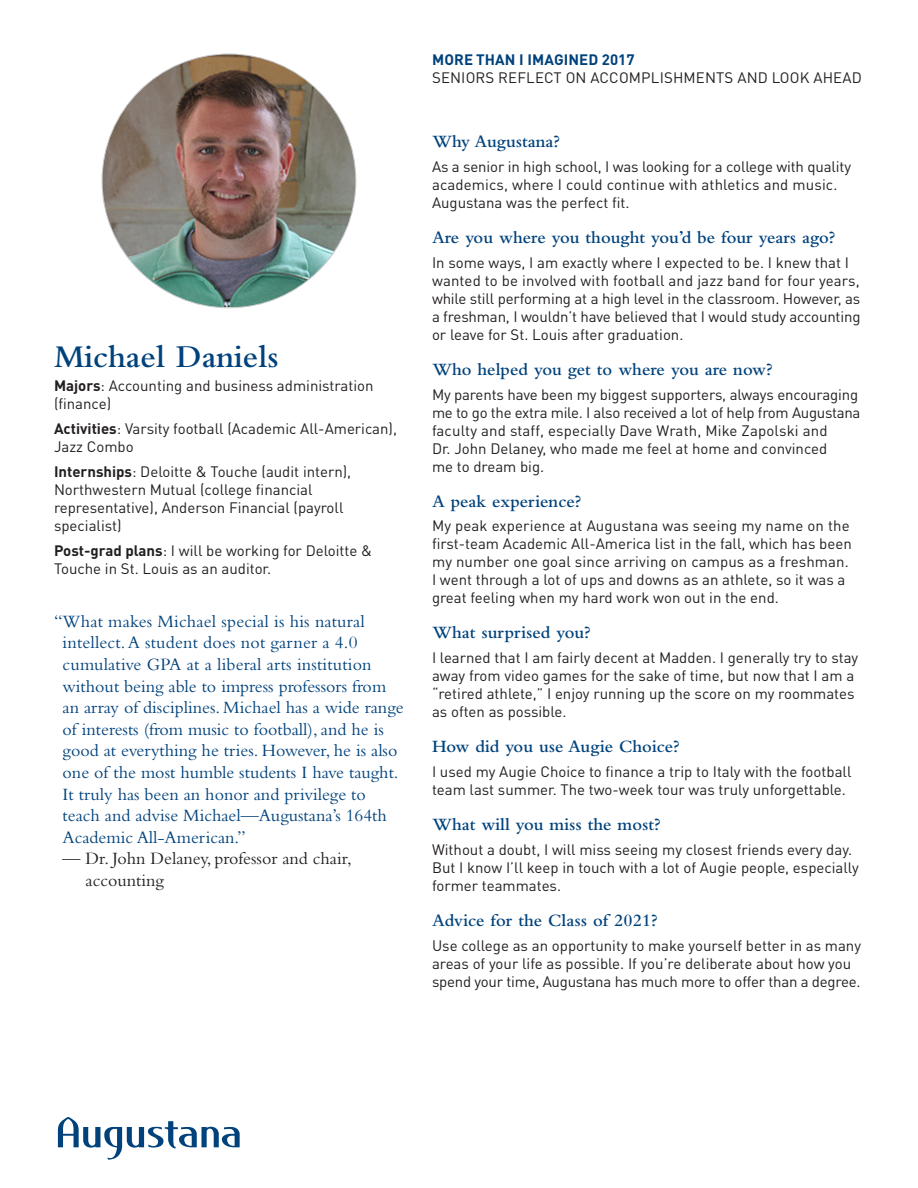
<style>
.page{position:relative;width:918px;height:1188px;background:#fff}
.page>*{position:absolute;margin:0;border:0;box-sizing:border-box;transform-origin:0 0}
.Subhead{font:600 33px "Bembo Std";color:#01427c}
.t1{font:18px/21.6px "Bembo Std";color:#01427c}
.Subhead-2{font:600 18px "Bembo Std";color:#01427c}
.t2{font:18px/21.6px "Bembo Std";color:#231f20}
.Body_Copy{font:15px/18px "DINOT";color:#231f20}
.t3{font:700 15px "DINOT";letter-spacing:.01em;color:#01427c}
.s1{font-weight:700}
</style>
<div class="page">
<svg style="left:58px;top:1117px;width:182px;height:43px"></svg>
<img style="left:102px;top:54px;width:254px;height:253px">
<p class="Subhead" style="left:54px;top:338px;width:226px">Michael Daniels</p>
<p class="Body_Copy" style="left:54px;top:376px;width:321px"><span class="s1">Majors</span>: Accounting and business administration (finance)</p>
<p class="Body_Copy" style="left:54px;top:419px;width:345px"><span class="s1">Activities</span>: Varsity football (Academic All-American),<br>Jazz Combo</p>
<p class="Body_Copy" style="left:54px;top:462px;width:299px"><span class="s1">Internships</span>: Deloitte &amp; Touche (audit intern), Northwestern Mutual (college financial representative), Anderson Financial (payroll specialist)</p>
<p class="Body_Copy" style="left:54px;top:541px;width:320px"><span class="s1">Post-grad plans</span>: I will be working for Deloitte &amp;<br>Touche in St. Louis as an auditor.</p>
<p class="t1" style="left:63px;top:610px;width:343px;text-indent:-9px">“What makes Michael special is his natural intellect. A student does not garner a 4.0 cumulative GPA at a liberal arts institution without being able to impress professors from an array of disciplines. Michael has a wide range of interests (from music to football), and he is good at everything he tries. However, he is also one of the most humble students I have taught.<br>It truly has been an honor and privilege to teach and advise Michael—Augustana’s 164th Academic All-American.”</p>
<p class="t2" style="left:86px;top:848px;width:268px;text-indent:-23px">— Dr. John Delaney, professor and chair, accounting</p>
<p class="t3" style="left:432px;top:50px;width:204px">MORE THAN I IMAGINED 2017</p>
<p class="Body_Copy" style="left:432px;top:68px;width:431px">SENIORS REFLECT ON ACCOMPLISHMENTS AND LOOK AHEAD</p>
<p class="Subhead-2" style="left:432px;top:131px;width:129px">Why Augustana?</p>
<p class="Body_Copy" style="left:432px;top:157px;width:421px">As a senior in high school, I was looking for a college with quality academics, where I could continue with athletics and music.<br>Augustana was the perfect fit.</p>
<p class="Subhead-2" style="left:432px;top:227px;width:405px">Are you where you thought you’d be four years ago?</p>
<p class="Body_Copy" style="left:432px;top:253px;width:430px">In some ways, I am exactly where I expected to be. I knew that I wanted to be involved with football and jazz band for four years, while still performing at a high level in the classroom. However, as a freshman, I wouldn’t have believed that I would study accounting or leave for St. Louis after graduation.</p>
<p class="Subhead-2" style="left:432px;top:359px;width:342px">Who helped you get to where you are now?</p>
<p class="Body_Copy" style="left:432px;top:385px;width:430px">My parents have been my biggest supporters, always encouraging me to go the extra mile. I also received a lot of help from Augustana faculty and staff, especially Dave Wrath, Mike Zapolski and<br>Dr. John Delaney, who made me feel at home and convinced<br>me to dream big.</p>
<p class="Subhead-2" style="left:432px;top:491px;width:151px">A peak experience?</p>
<p class="Body_Copy" style="left:432px;top:516px;width:421px">My peak experience at Augustana was seeing my name on the first-team Academic All-America list in the fall, which has been my number one goal since arriving on campus as a freshman.<br>I went through a lot of ups and downs as an athlete, so it was a great feeling when my hard work won out in the end.</p>
<p class="Subhead-2" style="left:432px;top:623px;width:160px">What surprised you?</p>
<p class="Body_Copy" style="left:432px;top:648px;width:428px">I learned that I am fairly decent at Madden. I generally try to stay away from video games for the sake of time, but now that I am a “retired athlete,” I enjoy running up the score on my roommates as often as possible.</p>
<p class="Subhead-2" style="left:432px;top:737px;width:249px">How did you use Augie Choice?</p>
<p class="Body_Copy" style="left:432px;top:762px;width:421px">I used my Augie Choice to finance a trip to Italy with the football team last summer. The two-week tour was truly unforgettable.</p>
<p class="Subhead-2" style="left:432px;top:815px;width:230px">What will you miss the most?</p>
<p class="Body_Copy" style="left:432px;top:840px;width:428px">Without a doubt, I will miss seeing my closest friends every day.<br>But I know I’ll keep in touch with a lot of Augie people, especially former teammates.</p>
<p class="Subhead-2" style="left:432px;top:910px;width:227px">Advice for the Class of 2021?</p>
<p class="Body_Copy" style="left:432px;top:936px;width:431px">Use college as an opportunity to make yourself better in as many areas of your life as possible. If you’re deliberate about how you spend your time, Augustana has much more to offer than a degree.</p>
</div>
